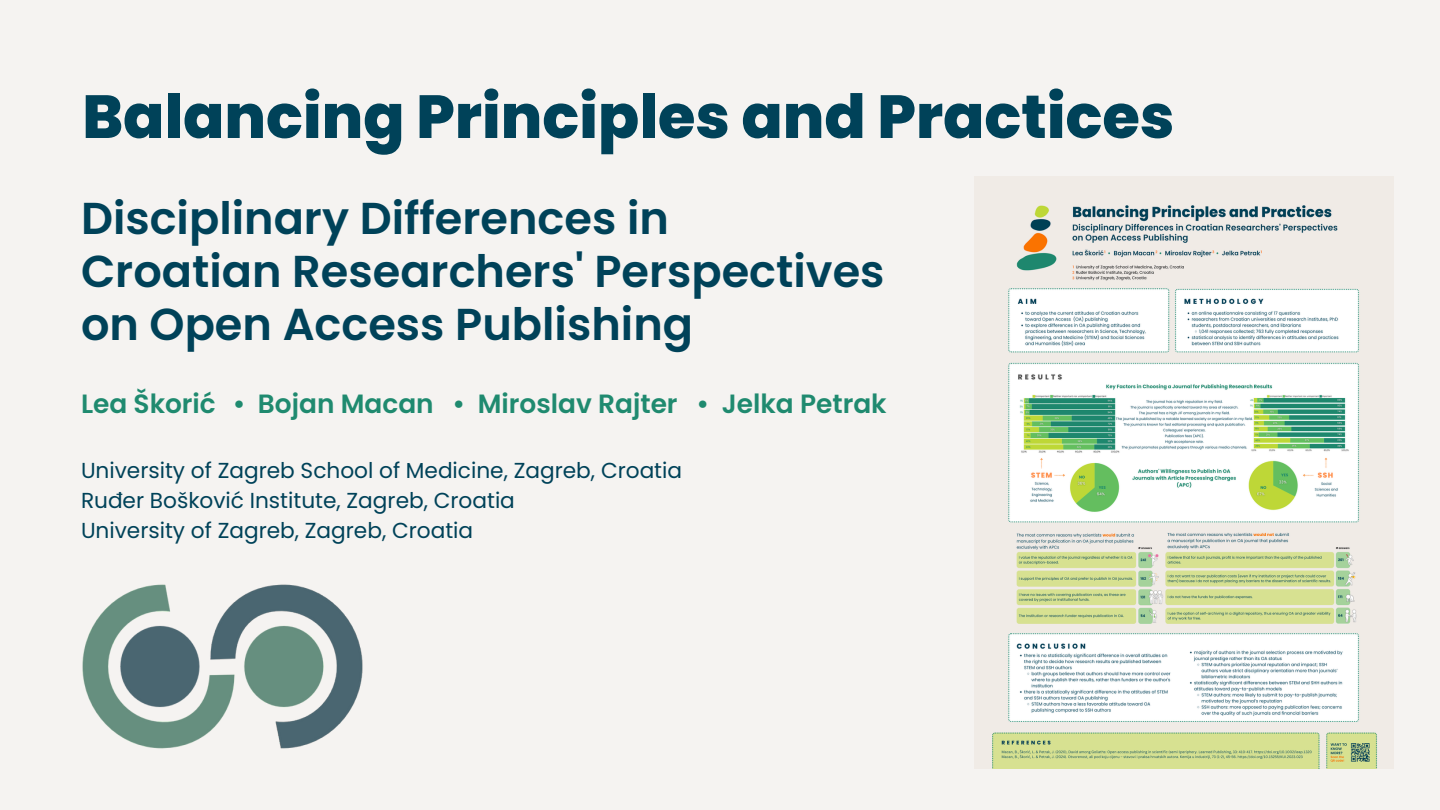
<style>
.page{position:relative;width:1440px;height:810px;background:#f5f3f1}
.page>*{position:absolute;margin:0;border:0;box-sizing:border-box;transform-origin:0 0}
.t1{font:800 60.7px "Poppins";color:#004259}
.t2{font:600 44.7px/53.2px "Poppins";color:#004259}
.t3{font:600 26.4px "Poppins";color:#1f8a6f}
.t4{font:21.7px "Poppins";color:#004259}
</style>
<div class="page">
<img style="left:974px;top:176px;width:419px;height:593px">
<img style="left:82px;top:584px;width:281px;height:165px">
<h3 class="t1" style="left:82px;top:74px;width:1094px">Balancing Principles and Practices</h3>
<p class="t2" style="left:81px;top:192px;width:805px">Disciplinary Differences in<br>Croatian Researchers' Perspectives on Open Access Publishing</p>
<p class="t3" style="left:81px;top:386px;width:807px">Lea Škorić • Bojan Macan • Miroslav Rajter • Jelka Petrak</p>
<p class="t4" style="left:81px;top:455px;width:603px">University of Zagreb School of Medicine, Zagreb, Croatia</p>
<p class="t4" style="left:81px;top:485px;width:435px">Ruđer Bošković Institute, Zagreb, Croatia</p>
<p class="t4" style="left:81px;top:515px;width:394px">University of Zagreb, Zagreb, Croatia</p>
</div>
